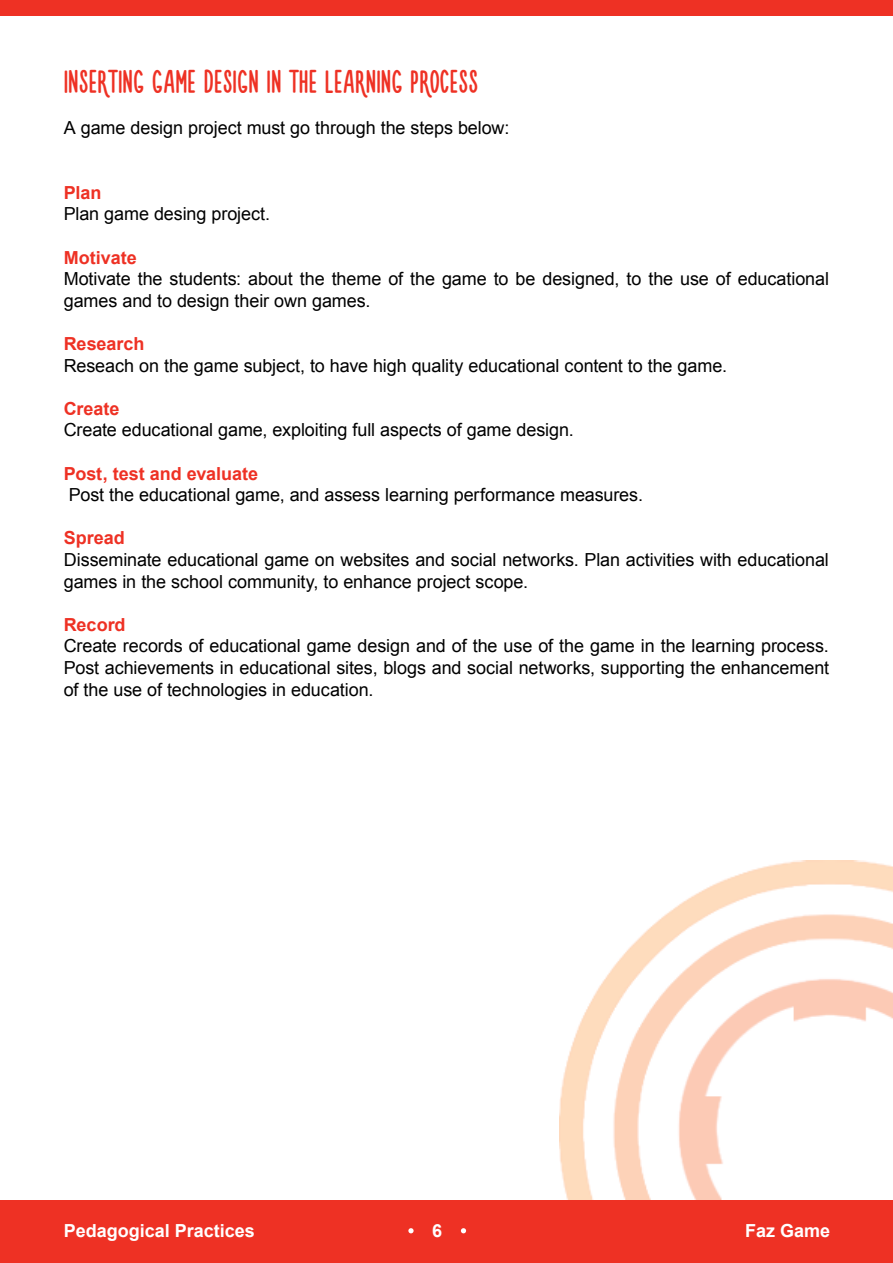
<style>
.page{position:relative;width:893px;height:1263px;background:#fff}
.page>*{position:absolute;margin:0;border:0;box-sizing:border-box;transform-origin:0 0}
.t1{font:36px "Novito Nova";color:#ee3124}
.t2{font:18px/21.6px "Arial";letter-spacing:-.005em;color:#000}
.t3{font:700 18px "Arial";letter-spacing:-.015em;color:#ee3124}
.t4{font:700 18px "Arial";color:#fff}
</style>
<div class="page">
<img style="left:559px;top:861px;width:334px;height:339px">
<div style="left:0;top:0;width:893px;height:16px;background:#ee3124"></div>
<div style="left:0;top:1200px;width:893px;height:63px;background:#ee3124"></div>
<svg style="left:408px;top:1228px;width:6px;height:5px"></svg>
<svg style="left:461px;top:1228px;width:5px;height:5px"></svg>
<h1 class="t1" style="left:64px;top:64px;width:416px">INSERTING GAME DESIGN IN THE LEARNING PROCESS</h1>
<p class="t2" style="left:64px;top:117px;width:447px">A game design project must go through the steps below:</p>
<p class="t3" style="left:64px;top:180px;width:39px">Plan</p>
<p class="t2" style="left:64px;top:203px;width:208px">Plan game desing project.</p>
<p class="t3" style="left:64px;top:245px;width:74px">Motivate</p>
<p class="t2" style="left:64px;top:268px;width:767px">Motivate the students: about the theme of the game to be designed, to the use of educational games and to design their own games.</p>
<p class="t3" style="left:64px;top:332px;width:82px">Research</p>
<p class="t2" style="left:64px;top:355px;width:665px">Reseach on the game subject, to have high quality educational content to the game.</p>
<p class="t3" style="left:64px;top:396px;width:57px">Create</p>
<p class="t2" style="left:64px;top:419px;width:511px">Create educational game, exploiting full aspects of game design.</p>
<p class="t3" style="left:64px;top:461px;width:196px">Post, test and evaluate</p>
<p class="t2" style="left:69px;top:484px;width:576px">Post the educational game, and assess learning performance measures.</p>
<p class="t3" style="left:64px;top:526px;width:63px">Spread</p>
<p class="t2" style="left:64px;top:549px;width:767px">Disseminate educational game on websites and social networks. Plan activities with educational games in the school community, to enhance project scope.</p>
<p class="t3" style="left:64px;top:612px;width:63px">Record</p>
<p class="t2" style="left:64px;top:635px;width:767px;text-align:justify">Create records of educational game design and of the use of the game in the learning process.<br>Post achievements in educational sites, blogs and social networks, supporting the enhancement of the use of technologies in education.</p>
<p class="t4" style="left:64px;top:1218px;width:193px">Pedagogical Practices</p>
<p class="t4" style="left:432px;top:1218px;width:12px">6</p>
<p class="t4" style="left:745px;top:1218px;width:87px">Faz Game</p>
</div>
